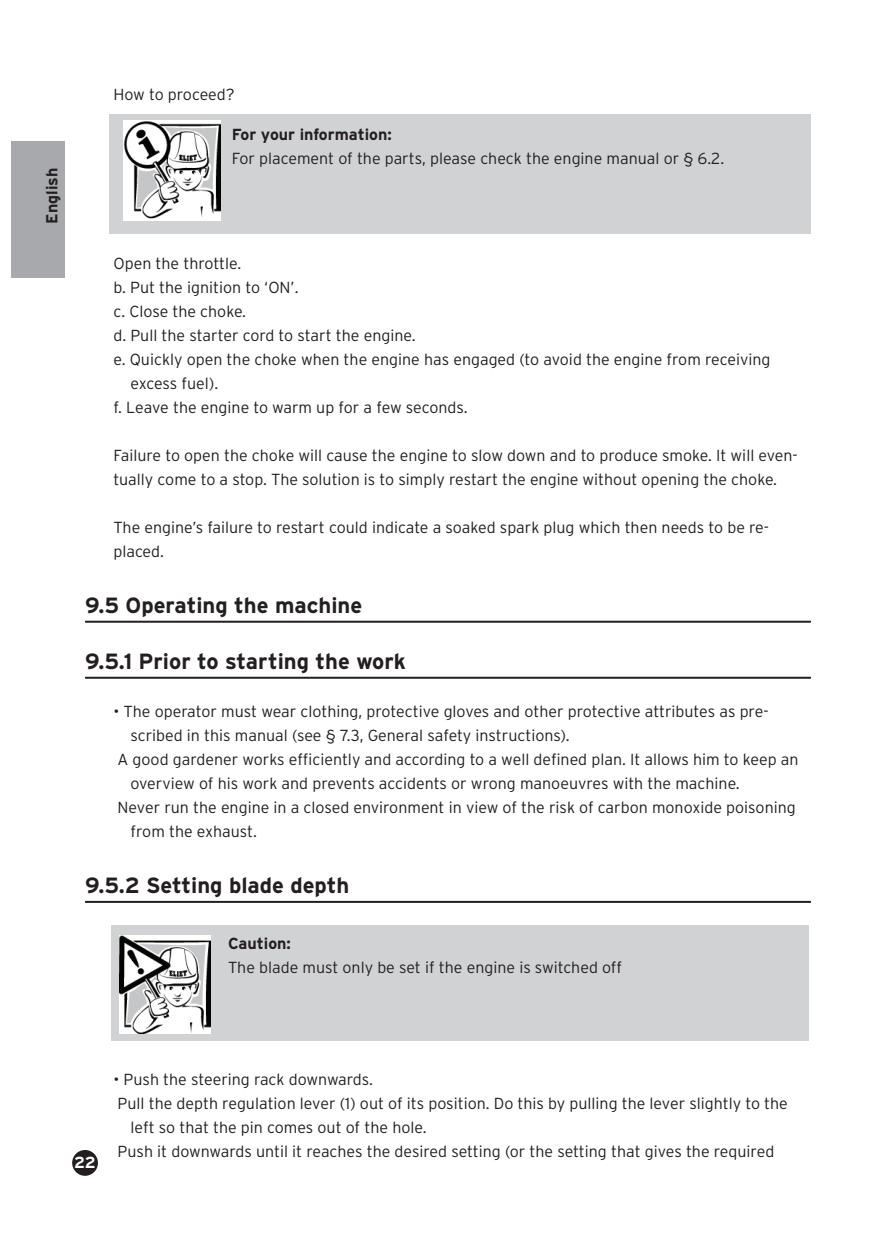
<style>
.page{position:relative;width:896px;height:1248px;background:#fff}
.page>*{position:absolute;margin:0;border:0;box-sizing:border-box;transform-origin:0 0}
.t1{font:700 22px "Interstate";color:#231f20}
.t2{font:300 16px/24px "Interstate";color:#231f20}
.t3{font:700 16px "Interstate";color:#231f20}
.t4{font:700 16px "Interstate";color:#fff}
</style>
<div class="page">
<div style="left:73px;top:1150px;width:24px;height:24px;background:#231f20;border-radius:50%"></div>
<div style="left:72px;top:1149px;width:26px;height:26px;border:2px solid #231f20;border-radius:50%"></div>
<div style="left:11px;top:142px;width:54px;height:136px;background:#a8a9ad"></div>
<hr style="left:85px;top:620px;width:726px;height:2px;background:#231f20">
<hr style="left:85px;top:676px;width:726px;height:2px;background:#231f20">
<hr style="left:85px;top:900px;width:726px;height:2px;background:#231f20">
<div style="left:111px;top:925px;width:698px;height:115px;background:#d1d2d4"></div>
<img style="left:119px;top:935px;width:92px;height:98px">
<div style="left:109px;top:114px;width:702px;height:119px;background:#d1d2d4"></div>
<img style="left:123px;top:120px;width:98px;height:100px">
<p class="t3" style="left:45px;top:223px;width:57px;rotate:-90deg">English</p>
<p class="t2" style="left:113px;top:84px;width:123px">How to proceed?</p>
<p class="t3" style="left:232px;top:128px;width:161px">For your information:</p>
<p class="t2" style="left:232px;top:148px;width:494px">For placement of the parts, please check the engine manual or § 6.2.</p>
<p class="t2" style="left:113px;top:252px;width:129px">Open the throttle.</p>
<p class="t2" style="left:113px;top:276px;width:186px">b. Put the ignition to ‘ON’.</p>
<p class="t2" style="left:113px;top:300px;width:134px">c. Close the choke.</p>
<p class="t2" style="left:113px;top:324px;width:303px">d. Pull the starter cord to start the engine.</p>
<p class="t2" style="left:113px;top:348px;width:658px">e. Quickly open the choke when the engine has engaged (to avoid the engine from receiving</p>
<p class="t2" style="left:130px;top:372px;width:89px">excess fuel).</p>
<p class="t2" style="left:113px;top:396px;width:356px">f. Leave the engine to warm up for a few seconds.</p>
<p class="t2" style="left:113px;top:444px;width:686px">Failure to open the choke will cause the engine to slow down and to produce smoke. It will even&shy;tually come to a stop. The solution is to simply restart the engine without opening the choke.</p>
<p class="t2" style="left:113px;top:516px;width:657px">The engine’s failure to restart could indicate a soaked spark plug which then needs to be re&shy;placed.</p>
<h1 class="t1" style="left:85px;top:595px;width:279px">9.5 Operating the machine</h1>
<h1 class="t1" style="left:85px;top:651px;width:322px">9.5.1 Prior to starting the work</h1>
<p class="t2" style="left:113px;top:699px;width:656px">• The operator must wear clothing, protective gloves and other protective attributes as pre-</p>
<p class="t2" style="left:130px;top:724px;width:441px">scribed in this manual (see § 7.3, General safety instructions).</p>
<p class="t2" style="left:118px;top:748px;width:682px">A good gardener works efficiently and according to a well defined plan. It allows him to keep an</p>
<p class="t2" style="left:130px;top:772px;width:611px">overview of his work and prevents accidents or wrong manoeuvres with the machine.</p>
<p class="t2" style="left:118px;top:796px;width:679px">Never run the engine in a closed environment in view of the risk of carbon monoxide poisoning</p>
<p class="t2" style="left:130px;top:820px;width:128px">from the exhaust.</p>
<h1 class="t1" style="left:85px;top:875px;width:266px">9.5.2 Setting blade depth</h1>
<p class="t3" style="left:228px;top:936px;width:64px">Caution:</p>
<p class="t2" style="left:228px;top:956px;width:395px">The blade must only be set if the engine is switched off</p>
<p class="t4" style="left:74px;top:1155px;width:23px">22</p>
<p class="t2" style="left:113px;top:1067px;width:261px">• Push the steering rack downwards.</p>
<p class="t2" style="left:118px;top:1092px;width:672px">Pull the depth regulation lever (1) out of its position. Do this by pulling the lever slightly to the</p>
<p class="t2" style="left:130px;top:1116px;width:298px">left so that the pin comes out of the hole.</p>
<p class="t2" style="left:118px;top:1140px;width:658px">Push it downwards until it reaches the desired setting (or the setting that gives the required</p>
</div>
